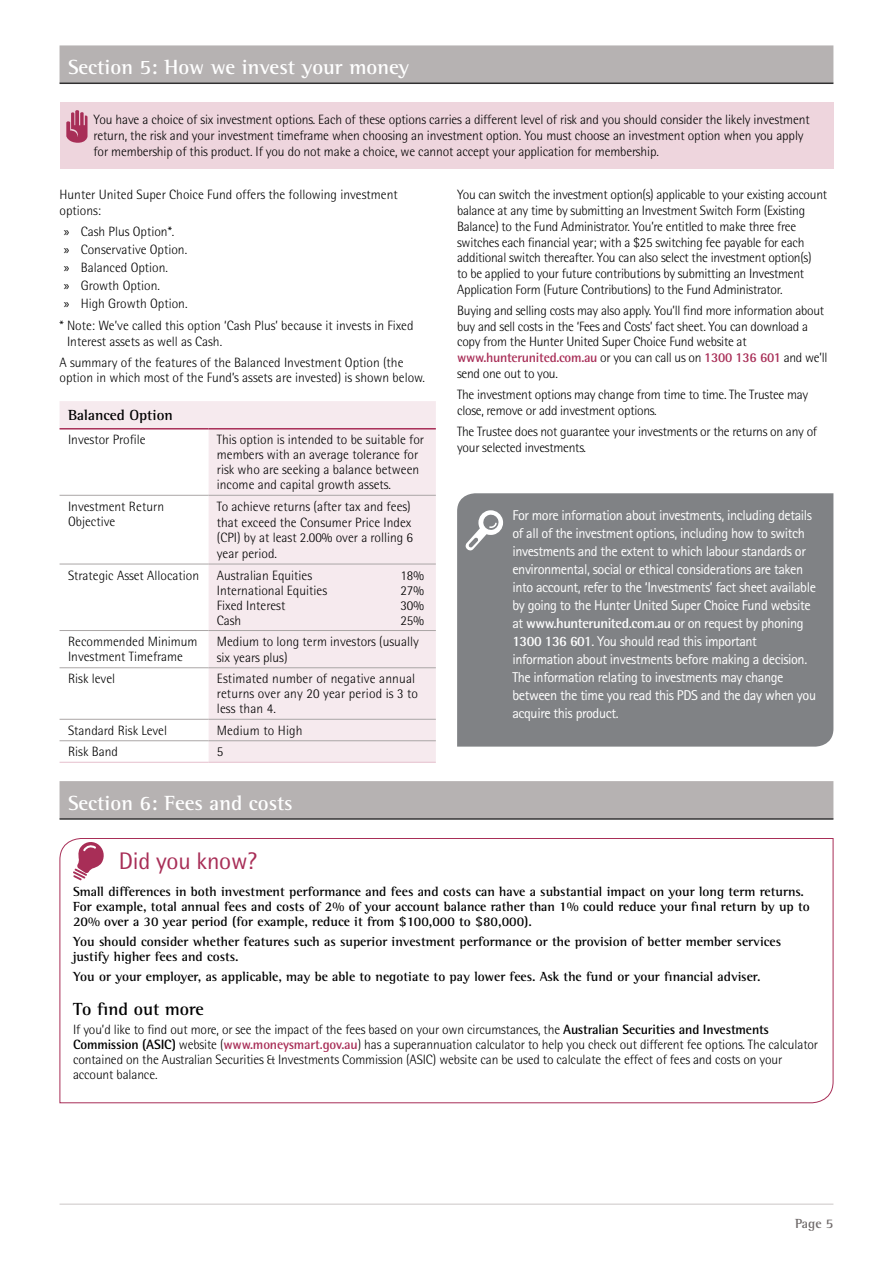
<style>
.page{position:relative;width:893px;height:1263px;background:#fff}
.page>*{position:absolute;margin:0;border:0;box-sizing:border-box;transform-origin:0 0}
.J__Section_head_sing{font:24px "Rotis Semi Sans Std";letter-spacing:-.01em;color:#a82e57}
.J__Section_Heading{font:700 21px "Rotis Semi Serif Std";color:#fff}
.J__Marydale_Head__L2{font:700 18px "Rotis Semi Serif Std";color:#000}
.J__Table_Heading{font:700 15px "Rotis Semi Serif Std";color:#000}
.J__Indented__Info_pa{font:14.25px/18px "Rotis Sans Serif Std";letter-spacing:-.03em;color:#fff}
.J__Body_Text{font:300 13.5px/15.8px "Rotis Semi Sans Std";letter-spacing:-.01em;color:#000}
.J__Body_Text-2{font:700 13.5px/15px "Rotis Semi Serif Std";color:#000}
.J__Boxed_Info_Text_B{font:300 13.5px/15.8px "Rotis Semi Sans Std";letter-spacing:-.01em;color:#000}
.table_body_text{font:300 13.5px/15px "Rotis Semi Sans Std";letter-spacing:.01em;color:#000}
.t1{font:700 13.5px "Rotis Semi Serif Std";color:#6e6969}
.s1{font-family:"Myriad Pro";font-weight:400}
.s2{font-weight:700;color:#a82e57}
.s3{font-family:"Rotis Semi Sans Std";font-weight:700}
.s4{font-weight:700}
</style>
<div class="page">
<hr style="left:60px;top:1203px;width:773px;height:2px;background:#dcd9d9">
<div style="left:60px;top:45px;width:773px;height:38px;background:#b6b2b2"></div>
<hr style="left:60px;top:83px;width:773px;height:1px;background:#313031">
<div style="left:60px;top:102px;width:773px;height:66px;background:#eed5dd"></div>
<div style="left:60px;top:401px;width:376px;height:361px;background:#f6eaee"></div>
<svg style="left:60px;top:429px;width:148px;height:333px"></svg>
<hr style="left:60px;top:495px;width:148px;height:1px;background:#aaa6a6">
<hr style="left:208px;top:495px;width:228px;height:1px;background:#aaa6a6">
<hr style="left:60px;top:564px;width:148px;height:1px;background:#aaa6a6">
<hr style="left:208px;top:564px;width:228px;height:1px;background:#aaa6a6">
<hr style="left:60px;top:630px;width:148px;height:1px;background:#aaa6a6">
<hr style="left:60px;top:667px;width:148px;height:1px;background:#aaa6a6">
<hr style="left:60px;top:719px;width:148px;height:1px;background:#aaa6a6">
<hr style="left:60px;top:740px;width:148px;height:1px;background:#aaa6a6">
<hr style="left:208px;top:719px;width:228px;height:1px;background:#aaa6a6">
<hr style="left:208px;top:740px;width:228px;height:1px;background:#aaa6a6">
<hr style="left:208px;top:630px;width:228px;height:1px;background:#aaa6a6">
<hr style="left:208px;top:667px;width:228px;height:1px;background:#aaa6a6">
<hr style="left:60px;top:428px;width:148px;height:1px;background:#a82e57">
<hr style="left:208px;top:428px;width:228px;height:1px;background:#a82e57">
<hr style="left:60px;top:762px;width:148px;height:1px;background:#e5c0cd">
<hr style="left:208px;top:762px;width:228px;height:1px;background:#e5c0cd">
<div style="left:457px;top:493px;width:376px;height:254px;background:#808285"></div>
<svg style="left:465px;top:510px;width:38px;height:41px"></svg>
<div style="left:60px;top:781px;width:773px;height:38px;background:#b6b2b2"></div>
<hr style="left:60px;top:818px;width:773px;height:2px;background:#313031">
<svg style="left:59px;top:838px;width:775px;height:265px"></svg>
<svg style="left:73px;top:840px;width:33px;height:40px"></svg>
<svg style="left:66px;top:110px;width:22px;height:33px"></svg>
<p class="J__Section_Heading" style="left:68px;top:55px;width:343px">Section 5: How we invest your money</p>
<p class="J__Boxed_Info_Text_B" style="left:94px;top:112px;width:718px">You have a choice of six investment options. Each of these options carries a different level of risk and you should consider the likely investment return, the risk and your investment timeframe when choosing an investment option. You must choose an investment option when you apply for membership of this product. If you do not make a choice, we cannot accept your application for membership.</p>
<p class="J__Body_Text" style="left:60px;top:187px;width:340px">Hunter United Super Choice Fund offers the following investment options:</p>
<p class="J__Body_Text" style="left:64px;top:224px;width:112px"><span class="s1">»</span> Cash Plus Option*.</p>
<p class="J__Body_Text" style="left:64px;top:242px;width:125px"><span class="s1">»</span> Conservative Option.</p>
<p class="J__Body_Text" style="left:64px;top:259px;width:106px"><span class="s1">»</span> Balanced Option.</p>
<p class="J__Body_Text" style="left:64px;top:277px;width:98px"><span class="s1">»</span> Growth Option.</p>
<p class="J__Body_Text" style="left:64px;top:295px;width:125px"><span class="s1">»</span> High Growth Option.</p>
<p class="J__Body_Text" style="left:67px;top:317px;width:348px;text-indent:-8px">* Note: We’ve called this option ‘Cash Plus’ because it invests in Fixed<br>Interest assets as well as Cash.</p>
<p class="J__Body_Text" style="left:60px;top:354px;width:367px">A summary of the features of the Balanced Investment Option (the option in which most of the Fund’s assets are invested) is shown below.</p>
<p class="J__Table_Heading" style="left:68px;top:406px;width:106px">Balanced Option</p>
<p class="J__Body_Text" style="left:68px;top:432px;width:79px">Investor Profile</p>
<p class="J__Body_Text" style="left:217px;top:432px;width:209px;line-height:15px">This option is intended to be suitable for members with an average tolerance for risk who are seeking a balance between income and capital growth assets.</p>
<p class="J__Body_Text" style="left:68px;top:499px;width:98px;line-height:15px">Investment Return<br>Objective</p>
<p class="J__Body_Text" style="left:217px;top:498px;width:198px">To achieve returns (after tax and fees) that exceed the Consumer Price Index (CPI) by at least 2.00% over a rolling 6 year period.</p>
<p class="J__Body_Text" style="left:68px;top:567px;width:133px">Strategic Asset Allocation</p>
<p class="J__Body_Text" style="left:217px;top:567px;width:97px">Australian Equities</p>
<p class="J__Body_Text" style="left:400px;top:567px;width:25px">18%</p>
<p class="J__Body_Text" style="left:217px;top:582px;width:112px">International Equities</p>
<p class="J__Body_Text" style="left:400px;top:582px;width:25px">27%</p>
<p class="J__Body_Text" style="left:217px;top:597px;width:70px">Fixed Interest</p>
<p class="J__Body_Text" style="left:400px;top:597px;width:25px">30%</p>
<p class="J__Body_Text" style="left:217px;top:612px;width:26px">Cash</p>
<p class="J__Body_Text" style="left:400px;top:612px;width:25px">25%</p>
<p class="J__Body_Text" style="left:68px;top:634px;width:131px;line-height:15px">Recommended Minimum<br>Investment Timeframe</p>
<p class="J__Body_Text" style="left:217px;top:634px;width:203px">Medium to long term investors (usually six years plus)</p>
<p class="J__Body_Text" style="left:68px;top:671px;width:49px">Risk level</p>
<p class="table_body_text" style="left:217px;top:671px;width:203px">Estimated number of negative annual returns over any 20 year period is 3 to less than 4.</p>
<p class="J__Body_Text" style="left:68px;top:722px;width:101px">Standard Risk Level</p>
<p class="table_body_text" style="left:217px;top:723px;width:87px">Medium to High</p>
<p class="J__Body_Text" style="left:68px;top:744px;width:52px">Risk Band</p>
<p class="table_body_text" style="left:217px;top:744px;width:8px">5</p>
<p class="J__Body_Text" style="left:457px;top:187px;width:372px">You can switch the investment option(s) applicable to your existing account balance at any time by submitting an Investment Switch Form (Existing Balance) to the Fund Administrator. You’re entitled to make three free switches each financial year; with a $25 switching fee payable for each additional switch thereafter. You can also select the investment option(s)<br>to be applied to your future contributions by submitting an Investment Application Form (Future Contributions) to the Fund Administrator.</p>
<p class="J__Body_Text" style="left:457px;top:302px;width:372px">Buying and selling costs may also apply. You’ll find more information about buy and sell costs in the ‘Fees and Costs’ fact sheet. You can download a copy from the Hunter United Super Choice Fund website at <span class="s2">www.hunterunited.com.au</span> or you can call us on <span class="s2">1300 136 601</span> and we’ll send one out to you.</p>
<p class="J__Body_Text" style="left:457px;top:386px;width:353px">The investment options may change from time to time. The Trustee may close, remove or add investment options.</p>
<p class="J__Body_Text" style="left:457px;top:423px;width:361px">The Trustee does not guarantee your investments or the returns on any of your selected investments.</p>
<p class="J__Indented__Info_pa" style="left:512px;top:506px;width:305px">For more information about investments, including details of all of the investment options, including how to switch investments and the extent to which labour standards or environmental, social or ethical considerations are taken into account, refer to the ‘Investments’ fact sheet available by going to the Hunter United Super Choice Fund website at <span class="s3">www.hunterunited.com.au</span> or on request by phoning <span class="s3">1300 136 601</span>. You should read this important information about investments before making a decision.<br>The information relating to investments may change between the time you read this PDS and the day when you acquire this product.</p>
<p class="J__Section_Heading" style="left:68px;top:790px;width:226px">Section 6: Fees and costs</p>
<p class="J__Section_head_sing" style="left:119px;top:846px;width:140px">Did you know?</p>
<p class="J__Body_Text-2" style="left:73px;top:884px;width:738px">Small differences in both investment performance and fees and costs can have a substantial impact on your long term returns.<br>For example, total annual fees and costs of 2% of your account balance rather than 1% could reduce your final return by up to<br>20% over a 30 year period (for example, reduce it from $100,000 to $80,000).</p>
<p class="J__Body_Text-2" style="left:73px;top:933px;width:710px">You should consider whether features such as superior investment performance or the provision of better member services justify higher fees and costs.</p>
<p class="J__Body_Text-2" style="left:73px;top:969px;width:689px">You or your employer, as applicable, may be able to negotiate to pay lower fees. Ask the fund or your financial adviser.</p>
<p class="J__Marydale_Head__L2" style="left:73px;top:998px;width:132px">To find out more</p>
<p class="J__Body_Text" style="left:73px;top:1022px;width:747px;line-height:15px">If you’d like to find out more, or see the impact of the fees based on your own circumstances, the <span class="s4">Australian Securities and Investments Commission (ASIC)</span> website (<span class="s2">www.moneysmart.gov.au</span>) has a superannuation calculator to help you check out different fee options. The calculator contained on the Australian Securities &amp; Investments Commission (ASIC) website can be used to calculate the effect of fees and costs on your account balance.</p>
<p class="t1" style="left:795px;top:1216px;width:40px">Page 5</p>
</div>
